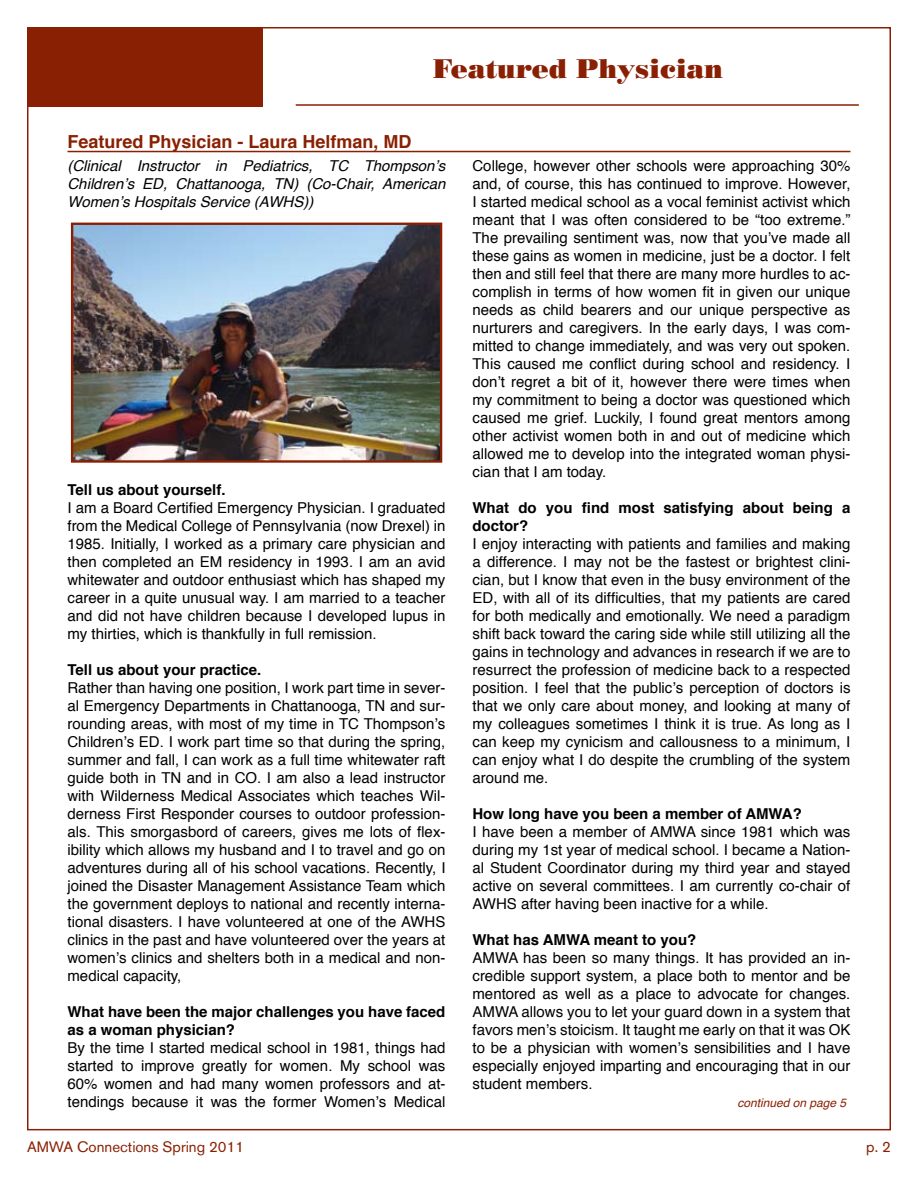
<style>
.page{position:relative;width:918px;height:1188px;background:#fff}
.page>*{position:absolute;margin:0;border:0;box-sizing:border-box;transform-origin:0 0}
.t1{font:27px "Poster Bodoni BT";color:#8a2003}
.t2{font:700 18px "Helvetica";color:#8a2003}
.t3{font:15px/18px "Helvetica";color:#000;text-align:justify}
.t4{font:700 15px/18px "Helvetica";color:#000}
.t5{font:italic 15px/18px "Helvetica";color:#000;text-align:justify}
.t6{font:15px "Akzidenz Grotesk BE";color:#8a2003}
.t7{font:italic 12px "Helvetica";color:#8a2003}
</style>
<div class="page">
<div style="left:27px;top:27px;width:235px;height:80px;background:#8a2003"></div>
<hr style="left:296px;top:104px;width:563px;height:2px;background:#8a2003">
<hr style="left:68px;top:151px;width:782px;height:1px;background:#8a2003">
<img style="left:70px;top:222px;width:373px;height:241px">
<h1 class="t1" style="left:433px;top:52px;width:292px">Featured Physician</h1>
<p class="t2" style="left:68px;top:127px;width:346px">Featured Physician - Laura Helfman, MD</p>
<p class="t5" style="left:68px;top:157px;width:379px">(Clinical Instructor in Pediatrics, TC Thompson’s Children’s ED, Chattanooga, TN) (Co-Chair, American Women’s Hospitals Service (AWHS))</p>
<p class="t4" style="left:68px;top:481px;width:160px">Tell us about yourself.</p>
<p class="t3" style="left:68px;top:499px;width:379px">I am a Board Certified Emergency Physician. I graduated from the Medical College of Pennsylvania (now Drexel) in 1985. Initially, I worked as a primary care physician and then completed an EM residency in 1993. I am an avid whitewater and outdoor enthusiast which has shaped my career in a quite unusual way. I am married to a teacher and did not have children because I developed lupus in my thirties, which is thankfully in full remission.</p>
<p class="t4" style="left:68px;top:661px;width:195px">Tell us about your practice.</p>
<p class="t3" style="left:68px;top:679px;width:380px">Rather than having one position, I work part time in sever&shy;al Emergency Departments in Chattanooga, TN and sur&shy;rounding areas, with most of my time in TC Thompson’s Children’s ED. I work part time so that during the spring, summer and fall, I can work as a full time whitewater raft guide both in TN and in CO. I am also a lead instructor with Wilderness Medical Associates which teaches Wil&shy;derness First Responder courses to outdoor profession&shy;als. This smorgasbord of careers, gives me lots of flex&shy;ibility which allows my husband and I to travel and go on adventures during all of his school vacations. Recently, I joined the Disaster Management Assistance Team which the government deploys to national and recently interna&shy;tional disasters. I have volunteered at one of the AWHS clinics in the past and have volunteered over the years at women’s clinics and shelters both in a medical and non&shy;medical capacity,</p>
<p class="t4" style="left:68px;top:1003px;width:379px">What have been the major challenges you have faced as a woman physician?</p>
<p class="t3" style="left:68px;top:1039px;width:380px">By the time I started medical school in 1981, things had started to improve greatly for women. My school was 60% women and had many women professors and at&shy;tendings because it was the former Women’s Medical</p>
<p class="t3" style="left:472px;top:157px;width:380px">College, however other schools were approaching 30% and, of course, this has continued to improve. However, I started medical school as a vocal feminist activist which meant that I was often considered to be “too extreme.” The prevailing sentiment was, now that you’ve made all these gains as women in medicine, just be a doctor. I felt then and still feel that there are many more hurdles to ac&shy;complish in terms of how women fit in given our unique needs as child bearers and our unique perspective as nurturers and caregivers. In the early days, I was com&shy;mitted to change immediately, and was very out spoken.<br>This caused me conflict during school and residency. I don’t regret a bit of it, however there were times when my commitment to being a doctor was questioned which caused me grief. Luckily, I found great mentors among other activist women both in and out of medicine which allowed me to develop into the integrated woman physi&shy;cian that I am today.</p>
<p class="t4" style="left:472px;top:499px;width:379px">What do you find most satisfying about being a doctor?</p>
<p class="t3" style="left:472px;top:535px;width:380px">I enjoy interacting with patients and families and making a difference. I may not be the fastest or brightest clini&shy;cian, but I know that even in the busy environment of the ED, with all of its difficulties, that my patients are cared for both medically and emotionally. We need a paradigm shift back toward the caring side while still utilizing all the gains in technology and advances in research if we are to resurrect the profession of medicine back to a respected position. I feel that the public’s perception of doctors is that we only care about money, and looking at many of my colleagues sometimes I think it is true. As long as I can keep my cynicism and callousness to a minimum, I can enjoy what I do despite the crumbling of the system around me.</p>
<p class="t4" style="left:472px;top:805px;width:331px">How long have you been a member of AMWA?</p>
<p class="t3" style="left:472px;top:823px;width:379px">I have been a member of AMWA since 1981 which was during my 1st year of medical school. I became a Nation&shy;al Student Coordinator during my third year and stayed active on several committees. I am currently co-chair of AWHS after having been inactive for a while.</p>
<p class="t4" style="left:472px;top:931px;width:225px">What has AMWA meant to you?</p>
<p class="t3" style="left:472px;top:949px;width:379px">AMWA has been so many things. It has provided an in&shy;credible support system, a place both to mentor and be mentored as well as a place to advocate for changes.<br>AMWA allows you to let your guard down in a system that favors men’s stoicism. It taught me early on that it was OK to be a physician with women’s sensibilities and I have especially enjoyed imparting and encouraging that in our student members.</p>
<p class="t7" style="left:737px;top:1094px;width:110px">continued on page 5</p>
<p class="t6" style="left:27px;top:1138px;width:219px">AMWA Connections Spring 2011</p>
<p class="t6" style="left:866px;top:1138px;width:26px">p. 2</p>
</div>
